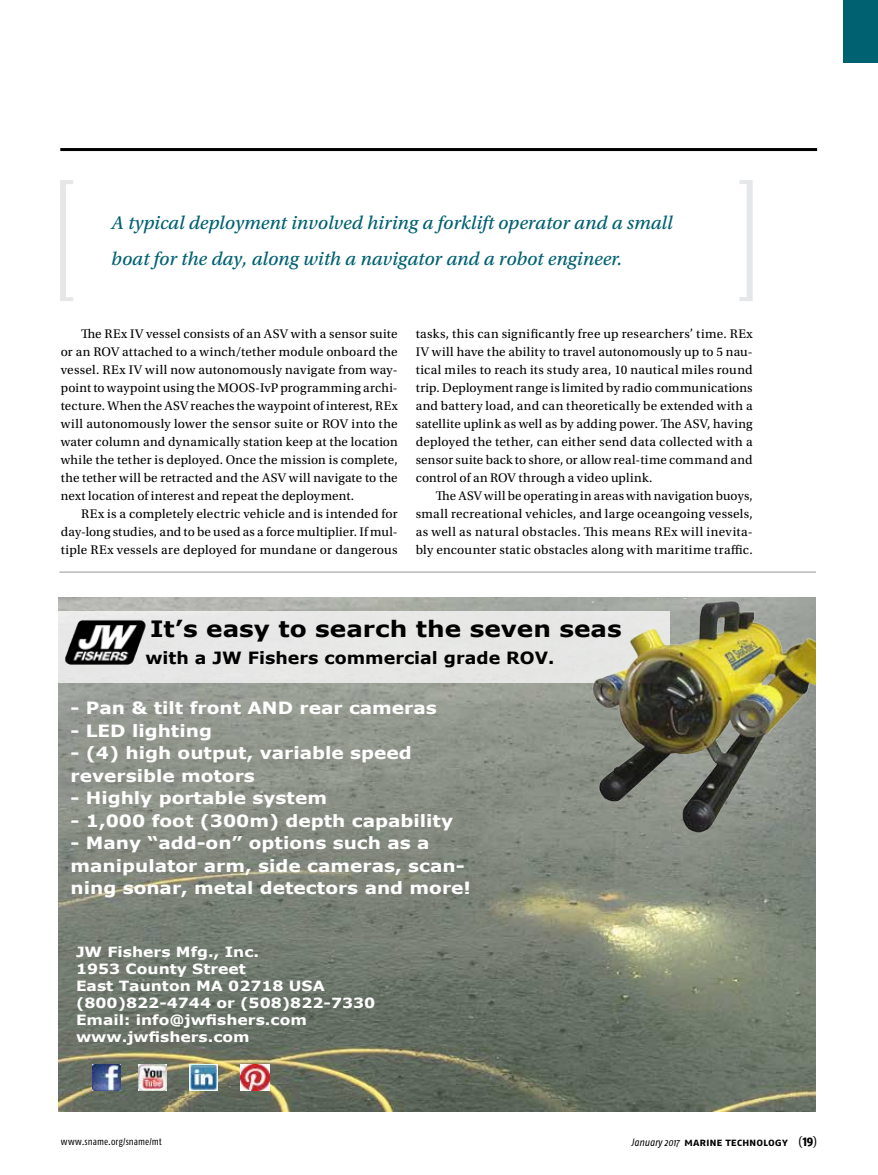
<style>
.page{position:relative;width:878px;height:1175px;background:#fff}
.page>*{position:absolute;margin:0;border:0;box-sizing:border-box;transform-origin:0 0}
.t1{font:700 22.5px "Verdana";color:#000;scale:1.1 1}
.t2{font:19.5px/36px "Utopia Std Capt It";color:#006171}
.t3{font:700 16.8px/22.5px "Verdana";color:#fff;scale:1.1 1}
.t4{font:700 16.8px "Verdana";color:#000;scale:1.04 1}
.t5{font:700 14.1px/16.8px "Verdana";color:#fff;scale:1.11 1}
.t6{font:13.2px/18px "Utopia Std";letter-spacing:.015em;color:#000;text-align:justify}
.t7{font:700 11.25px "Fago OT";letter-spacing:-.005em;color:#000}
.t8{font:condensed 9.75px "Fago OT";letter-spacing:.01em;color:#000}
.s1{font-weight:400;font-style:italic;font-stretch:condensed;font-size:10.5px}
.s2{font-family:"Utopia Std";font-weight:400;font-size:12.75px}
.s3{font-weight:800;font-stretch:condensed;font-size:12.75px}
</style>
<div class="page">
<div style="left:843px;top:0;width:35px;height:63px;background:#006171"></div>
<hr style="left:60px;top:148px;width:757px;height:3px;background:#000">
<hr style="left:60px;top:571px;width:756px;height:1px;background:#939598">
<img style="left:59px;top:598px;width:756px;height:513px">
<div style="left:59px;top:611px;width:611px;height:71px;background:#e6e7e5"></div>
<img style="left:92px;top:1064px;width:29px;height:26px">
<img style="left:138px;top:1064px;width:28px;height:26px">
<img style="left:189px;top:1064px;width:29px;height:26px">
<img style="left:241px;top:1064px;width:28px;height:26px">
<img style="left:65px;top:620px;width:81px;height:45px">
<img style="left:589px;top:598px;width:226px;height:239px">
<svg style="left:739px;top:180px;width:13px;height:121px"></svg>
<svg style="left:60px;top:180px;width:13px;height:121px"></svg>
<h2 class="t2" style="left:111px;top:205px;width:563px">A typical deployment involved hiring a forklift operator and a small boat for the day, along with a navigator and a robot engineer.</h2>
<p class="t6" style="left:61px;top:324px;width:338px;text-indent:20px">The REx IV vessel consists of an ASV with a sensor suite or an ROV attached to a winch/tether module onboard the vessel. REx IV will now autonomously navigate from way&shy;point to waypoint using the MOOS-IvP programming archi&shy;tecture. When the ASV reaches the waypoint of interest, REx will autonomously lower the sensor suite or ROV into the water column and dynamically station keep at the location while the tether is deployed. Once the mission is complete, the tether will be retracted and the ASV will navigate to the next location of interest and repeat the deployment.</p>
<p class="t6" style="left:61px;top:504px;width:338px;text-indent:20px">REx is a completely electric vehicle and is intended for day-long studies, and to be used as a force multiplier. If mul&shy;tiple REx vessels are deployed for mundane or dangerous</p>
<p class="t6" style="left:416px;top:324px;width:338px">tasks, this can significantly free up researchers’ time. REx IV will have the ability to travel autonomously up to 5 nau&shy;tical miles to reach its study area, 10 nautical miles round trip. Deployment range is limited by radio communications and battery load, and can theoretically be extended with a satellite uplink as well as by adding power. The ASV, having deployed the tether, can either send data collected with a sensor suite back to shore, or allow real-time command and control of an ROV through a video uplink.</p>
<p class="t6" style="left:416px;top:486px;width:338px;text-indent:20px">The ASV will be operating in areas with navigation buoys, small recreational vehicles, and large oceangoing vessels, as well as natural obstacles. This means REx will inevita&shy;bly encounter static obstacles along with maritime traffic.</p>
<h1 class="t1" style="left:150px;top:613px;width:430px">It’s easy to search the seven seas</h1>
<p class="t4" style="left:145px;top:646px;width:395px">with a JW Fishers commercial grade ROV.</p>
<p class="t3" style="left:71px;top:696px;width:334px">- Pan &amp; tilt front AND rear cameras</p>
<p class="t3" style="left:71px;top:719px;width:130px">- LED lighting</p>
<p class="t3" style="left:71px;top:741px;width:312px">- (4) high output, variable speed reversible motors</p>
<p class="t3" style="left:71px;top:786px;width:235px">- Highly portable system</p>
<p class="t3" style="left:71px;top:809px;width:349px">- 1,000 foot (300m) depth capability</p>
<p class="t3" style="left:71px;top:831px;width:365px">- Many “add-on” options such as a manipulator arm, side cameras, scan&shy;ning sonar, metal detectors and more!</p>
<p class="t5" style="left:76px;top:943px;width:271px">JW Fishers Mfg., Inc.<br>1953 County Street<br>East Taunton MA 02718 USA (800)822-4744 or (508)822-7330<br>Email: info@jwfishers.com www.jwfishers.com</p>
<p class="t8" style="left:61px;top:1135px;width:102px">www.sname.org/sname/mt</p>
<p class="t7" style="left:631px;top:1135px;width:187px"><span class="s1">January 2017</span> marine technology <span class="s2">(</span><span class="s3">19</span><span class="s2">)</span></p>
</div>
